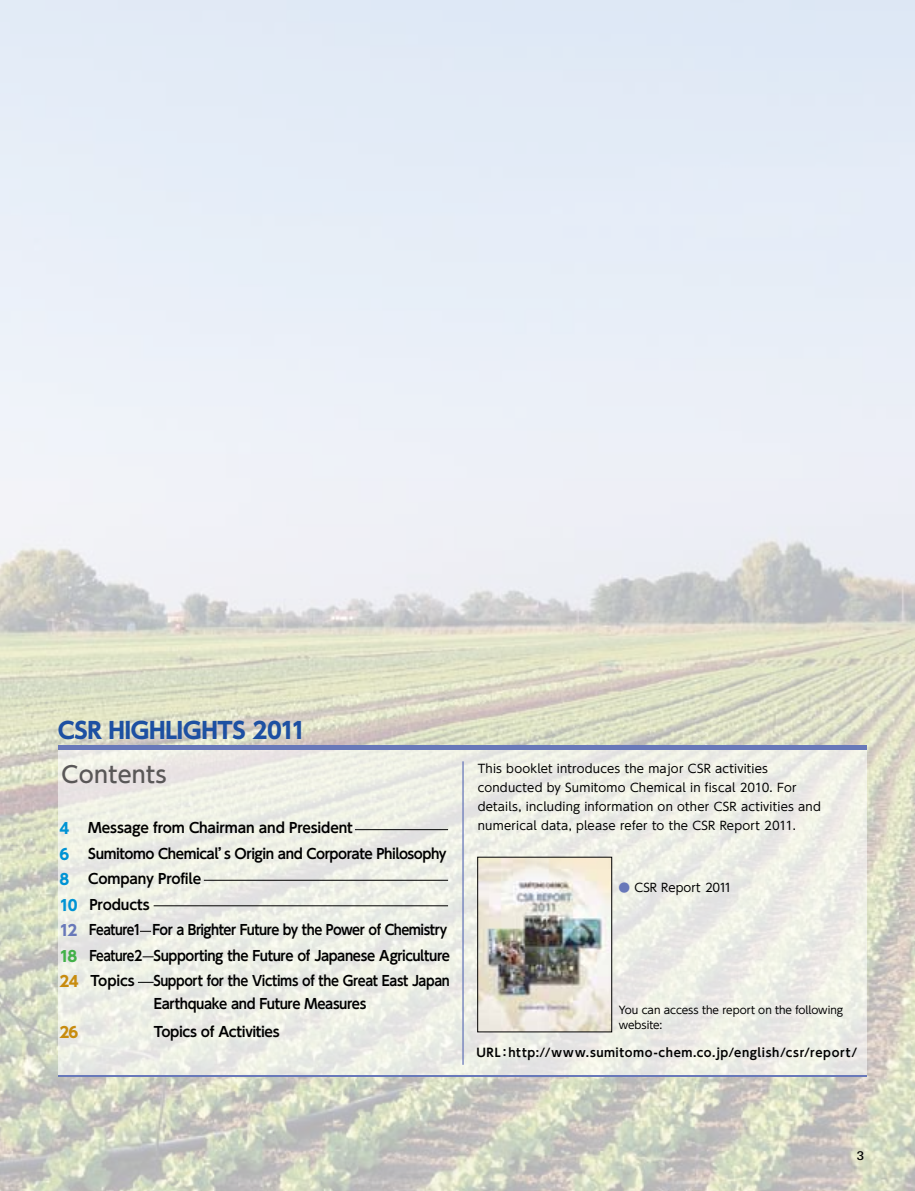
<style>
.page{position:relative;width:915px;height:1191px;background:#fff}
.page>*{position:absolute;margin:0;border:0;box-sizing:border-box;transform-origin:0 0}
.t1{font:700 22.5px "UD Shin Go NT Pro";letter-spacing:-.02em;color:#1d50a2}
.t2{font:500 22.5px "UD Shin Go NT Pro";letter-spacing:.015em;color:#595757}
.t3{font:700 14.85px "UD Shin Go NT Pro";color:#c88c0e}
.t4{font:700 13.8px/25.5px "UD Shin Go NT Pro De";letter-spacing:-.03em;color:#000}
.t5{font:700 13.8px "UD Shin Go NT Pro De";letter-spacing:-.03em;color:#000;scale:.96 1}
.t6{font:500 12px "LT Univers Basic";color:#000}
.t7{font:11.7px/19.2px "UD Shin Go NT Pro";letter-spacing:.02em;color:#000}
.t8{font:700 11.7px "UD Shin Go NT Pro De";letter-spacing:.05em;color:#000}
.t9{font:11.7px "UD Shin Go NT Pro";letter-spacing:-.005em;color:#000}
.t10{font:10.5px/15px "UD Shin Go NT Pro";letter-spacing:-.005em;color:#000}
.s1{font-family:"UD Shin Go NT Pro";font-size:14.85px;color:#0093d4}
.s2{font-family:"UD Shin Go NT Pro";font-weight:400;font-size:15.75px}
.s3{font-family:"UD Shin Go NT Pro";font-size:14.85px;color:#6878b9}
.s4{font-family:"UD Shin Go NT Pro";font-size:14.85px;color:#43b149}
.s5{font-family:"UD Shin Go NT Pro";font-size:14.85px;color:#c88c0e}
.s6{color:#6878b9}
</style>
<div class="page">
<img style="left:0;top:0;width:914px;height:1191px">
<svg style="left:58px;top:747px;width:809px;height:329px;fill:#edeee6"></svg>
<hr style="left:58px;top:745px;width:808px;height:4px;background:#6878b9">
<hr style="left:58px;top:1075px;width:808px;height:1px;background:#6878b9">
<hr style="left:355px;top:829px;width:93px;height:1px;background:#000">
<hr style="left:204px;top:880px;width:244px;height:1px;background:#000">
<hr style="left:153px;top:905px;width:295px;height:1px;background:#000">
<svg style="left:138px;top:982px;width:15px;height:1px"></svg>
<hr style="left:462px;top:761px;width:1px;height:303px;background:#6878b9">
<img style="left:479px;top:859px;width:130px;height:171px">
<h1 class="t1" style="left:58px;top:711px;width:250px">CSR HIGHLIGHTS 2011</h1>
<h1 class="t2" style="left:62px;top:755px;width:107px">Contents</h1>
<p class="t7" style="left:477px;top:758px;width:344px">This booklet introduces the major CSR activities conducted by Sumitomo Chemical in fiscal 2010. For details, including information on other CSR activities and numerical data, please refer to the CSR Report 2011.</p>
<p class="t4" style="left:59px;top:814px;width:392px"><span class="s1">4</span><span class="s2">　</span> Message from Chairman and President<br><span class="s1">6</span><span class="s2">　</span> Sumitomo Chemical’s Origin and Corporate Philosophy <span class="s1">8</span><span class="s2">　</span> Company Profile<br><span class="s1">10</span> Products<br><span class="s3">12</span> Feature1　For a Brighter Future by the Power of Chemistry <span class="s4">18</span> Feature2　Supporting the Future of Japanese Agriculture <span class="s5">24</span> Topics Support for the Victims of the Great East Japan</p>
<p class="t5" style="left:154px;top:992px;width:223px">Earthquake and Future Measures</p>
<p class="t3" style="left:59px;top:1020px;width:20px">26</p>
<p class="t4" style="left:100px;top:1019px;width:181px"><span class="s2">　　　</span> Topics of Activities</p>
<p class="t9" style="left:618px;top:878px;width:115px"><span class="s6">●</span> CSR Report 2011</p>
<p class="t10" style="left:618px;top:1002px;width:226px">You can access the report on the following website:</p>
<p class="t8" style="left:476px;top:1042px;width:382px">URL：http://www.sumitomo-chem.co.jp/english/csr/report/</p>
<p class="t6" style="left:856px;top:1148px;width:9px">3</p>
</div>
